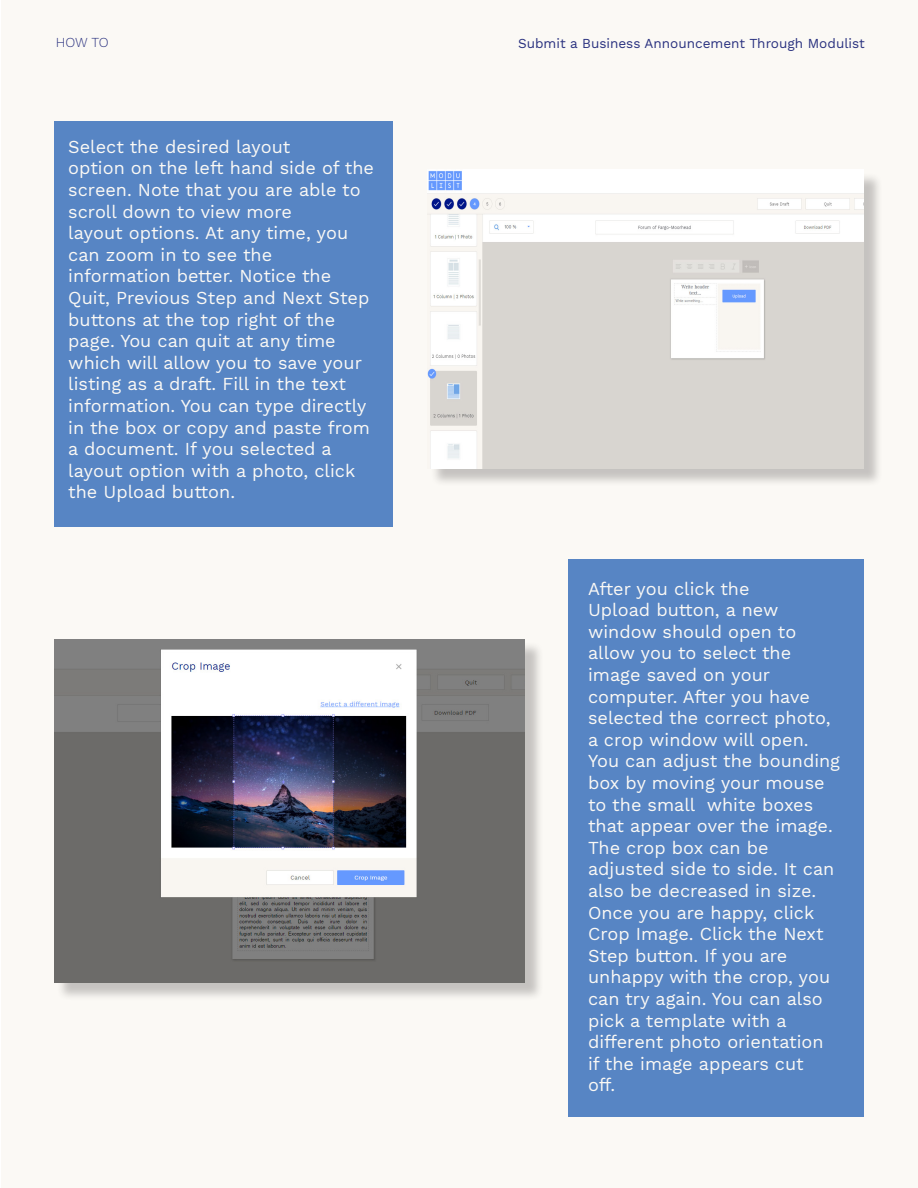
<style>
.page{position:relative;width:918px;height:1188px;background:#fff}
.page>*{position:absolute;margin:0;border:0;box-sizing:border-box;transform-origin:0 0}
.t1{font:18px/21.6px "Work Sans";color:#fbf9f5}
.t2{font:13.5px "Work Sans";color:#29317f}
.t3{font:300 13.5px "Work Sans";color:#29317f}
</style>
<div class="page">
<div style="left:1px;top:0;width:917px;height:1188px;background:#fbf9f5"></div>
<div style="left:54px;top:122px;width:338px;height:405px;background:#5785c4"></div>
<div style="left:568px;top:559px;width:296px;height:558px;background:#5785c4"></div>
<div style="left:430px;top:172px;width:453px;height:315px;background:#231f20;opacity:.25"></div>
<img style="left:428px;top:171px;width:436px;height:298px">
<div style="left:56px;top:642px;width:488px;height:359px;background:#231f20;opacity:.25"></div>
<img style="left:54px;top:639px;width:471px;height:344px">
<p class="t3" style="left:56px;top:35px;width:54px">HOW TO</p>
<p class="t2" style="left:518px;top:35px;width:348px">Submit a Business Announcement Through Modulist</p>
<p class="t1" style="left:68px;top:137px;width:224px">Select the desired layout</p>
<p class="t1" style="left:68px;top:158px;width:307px">option on the left hand side of the screen. Note that you are able to scroll down to view more</p>
<p class="t1" style="left:68px;top:223px;width:281px">layout options. At any time, you can zoom in to see the</p>
<p class="t1" style="left:68px;top:266px;width:303px">information better. Notice the<br>Quit, Previous Step and Next Step buttons at the top right of the page. You can quit at any time which will allow you to save your listing as a draft. Fill in the text information. You can type directly in the box or copy and paste from a document. If you selected a</p>
<p class="t1" style="left:68px;top:461px;width:288px">layout option with a photo, click the Upload button.</p>
<p class="t1" style="left:588px;top:578px;width:163px">After you click the</p>
<p class="t1" style="left:588px;top:600px;width:192px">Upload button, a new</p>
<p class="t1" style="left:588px;top:622px;width:210px">window should open to</p>
<p class="t1" style="left:588px;top:643px;width:205px">allow you to select the</p>
<p class="t1" style="left:588px;top:665px;width:184px">image saved on your</p>
<p class="t1" style="left:588px;top:686px;width:254px">computer. After you have selected the correct photo, a crop window will open.<br>You can adjust the bounding</p>
<p class="t1" style="left:588px;top:773px;width:246px">box by moving your mouse to the small white boxes that appear over the image.<br>The crop box can be</p>
<p class="t1" style="left:588px;top:859px;width:248px">adjusted side to side. It can also be decreased in size.<br>Once you are happy, click<br>Crop Image. Click the Next<br>Step button. If you are</p>
<p class="t1" style="left:588px;top:967px;width:244px">unhappy with the crop, you can try again. You can also pick a template with a</p>
<p class="t1" style="left:588px;top:1032px;width:237px">different photo orientation</p>
<p class="t1" style="left:588px;top:1054px;width:217px">if the image appears cut</p>
<p class="t1" style="left:588px;top:1075px;width:29px">off.</p>
</div>
